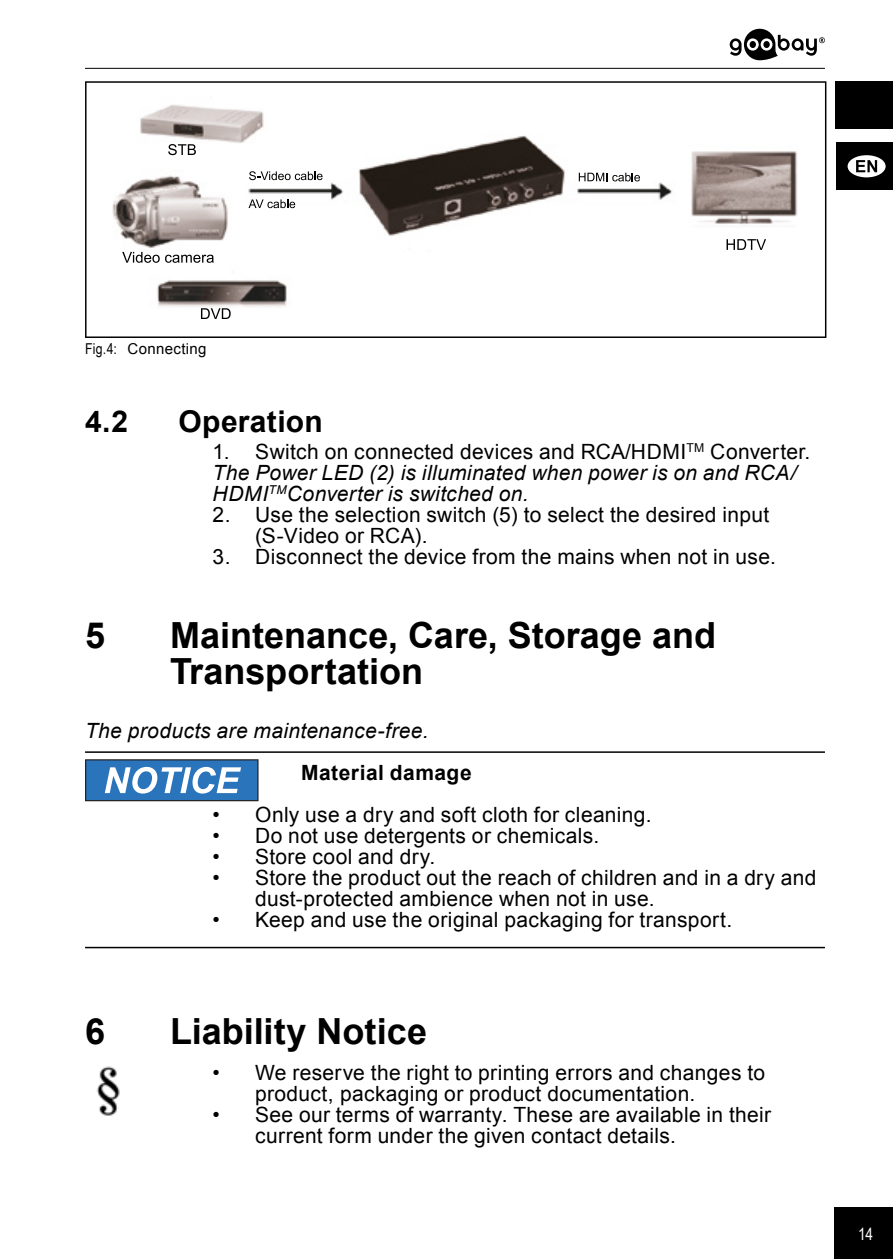
<style>
.page{position:relative;width:893px;height:1259px;background:#fff}
.page>*{position:absolute;margin:0;border:0;box-sizing:border-box;transform-origin:0 0}
.t1{font:700 36px/36px "Arial";color:#000}
.t2{font:700 30px "Arial";letter-spacing:.01em;color:#000}
.t3{font:21px/21px "Arial";letter-spacing:.015em;color:#000}
.t4{font:italic 21px/21px "Arial";letter-spacing:.015em;color:#000}
.t5{font:700 21px "Arial";letter-spacing:.025em;color:#000}
.t6{font:16.8px "Arial Narrow";color:#fff}
.t7{font:15px "Arial";letter-spacing:.025em;color:#000}
.s1{font-family:"Arial Narrow"}
.s2{font-style:normal}
</style>
<div class="page">
<div style="left:834px;top:1207px;width:59px;height:52px;background:#000"></div>
<div style="left:836px;top:81px;width:57px;height:48px;background:#000"></div>
<hr style="left:85px;top:68px;width:740px;height:1px;background:#000">
<svg style="left:730px;top:29px;width:95px;height:31px"></svg>
<div style="left:837px;top:142px;width:56px;height:48px;background:#000"></div>
<svg style="left:848px;top:155px;width:38px;height:22px"></svg>
<svg style="left:85px;top:81px;width:741px;height:257px"></svg>
<img style="left:112px;top:85px;width:687px;height:223px">
<svg style="left:201px;top:308px;width:30px;height:11px"></svg>
<svg style="left:168px;top:144px;width:28px;height:11px"></svg>
<svg style="left:122px;top:252px;width:92px;height:11px"></svg>
<svg style="left:726px;top:239px;width:40px;height:11px"></svg>
<svg style="left:249px;top:171px;width:74px;height:9px"></svg>
<svg style="left:249px;top:199px;width:46px;height:9px"></svg>
<svg style="left:579px;top:173px;width:61px;height:8px"></svg>
<hr style="left:85px;top:751px;width:740px;height:2px;background:#000">
<svg style="left:85px;top:759px;width:174px;height:42px"></svg>
<hr style="left:85px;top:947px;width:740px;height:1px;background:#000">
<img style="left:96px;top:1066px;width:24px;height:50px">
<p class="t7" style="left:85px;top:339px;width:123px"><span class="s1">Fig.4:</span> Connecting</p>
<h2 class="t2" style="left:85px;top:402px;width:44px">4.2</h2>
<h2 class="t2" style="left:178px;top:402px;width:146px">Operation</h2>
<p class="t4" style="left:213px;top:441px;width:599px"><span class="s2">1. Switch on connected devices and RCA/HDMI</span><sup>TM</sup> <span class="s2">Converter.<br></span>The Power LED (2) is illuminated when power is on and RCA/<br>HDMI<sup>TM</sup>Converter is switched on.</p>
<p class="t3" style="left:255px;top:504px;width:515px;text-indent:-43px">2. Use the selection switch (5) to select the desired input (S-Video or RCA).</p>
<p class="t3" style="left:213px;top:546px;width:565px">3. Disconnect the device from the mains when not in use.</p>
<h1 class="t1" style="left:85px;top:619px;width:22px">5</h1>
<h1 class="t1" style="left:170px;top:619px;width:547px">Maintenance, Care, Storage and<br>Transportation</h1>
<p class="t4" style="left:85px;top:720px;width:345px">The products are maintenance-free.</p>
<p class="t5" style="left:301px;top:759px;width:172px">Material damage</p>
<p class="t3" style="left:213px;top:804px;width:440px">• Only use a dry and soft cloth for cleaning.</p>
<p class="t3" style="left:213px;top:825px;width:388px">• Do not use detergents or chemicals.</p>
<p class="t3" style="left:213px;top:846px;width:224px">• Store cool and dry.</p>
<p class="t3" style="left:255px;top:867px;width:563px;text-indent:-43px">• Store the product out the reach of children and in a dry and dust-protected ambience when not in use.</p>
<p class="t3" style="left:213px;top:909px;width:521px">• Keep and use the original packaging for transport.</p>
<h1 class="t1" style="left:85px;top:1015px;width:22px">6</h1>
<h1 class="t1" style="left:170px;top:1015px;width:258px">Liability Notice</h1>
<p class="t3" style="left:255px;top:1062px;width:511px;text-indent:-43px">• We reserve the right to printing errors and changes to product, packaging or product documentation.</p>
<p class="t3" style="left:255px;top:1104px;width:518px;text-indent:-43px">• See our terms of warranty. These are available in their current form under the given contact details.</p>
<p class="t6" style="left:858px;top:1222px;width:17px">14</p>
</div>
